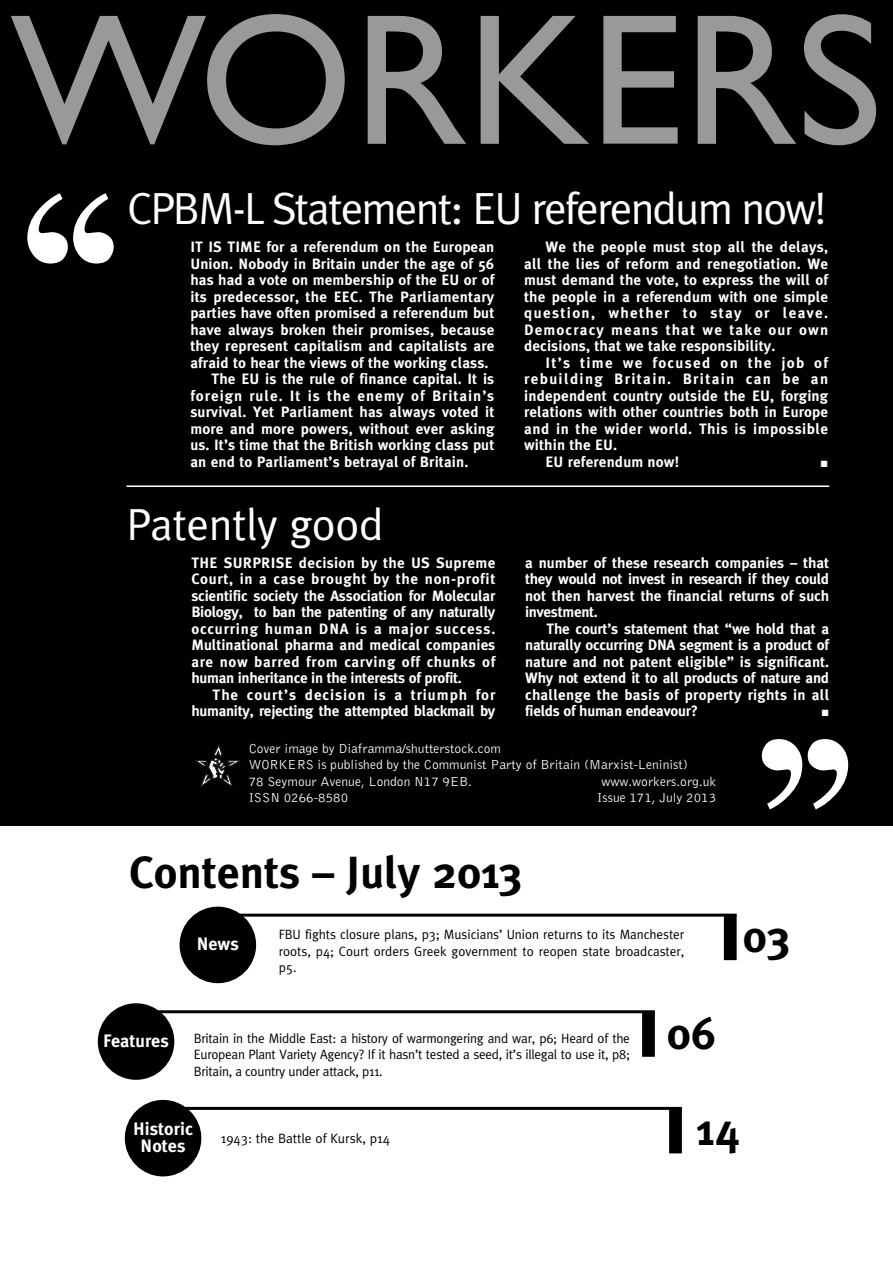
<style>
.page{position:relative;width:893px;height:1263px;background:#fff}
.page>*{position:absolute;margin:0;border:0;box-sizing:border-box;transform-origin:0 0}
.t1{font:288px "Times";color:#fff}
.t2{font:187.5px "Gill Sans";color:#999}
.t3{font:45px "Meta Plus";letter-spacing:-.045em;color:#fff}
.t4{font:700 45px "Meta Plus";color:#000}
.t5{font:45px "Meta Plus";letter-spacing:-.01em;color:#fff}
.t6{font:700 18px/16.5px "Meta Plus";color:#fff;text-align:center}
.t7{font:700 15px/16.5px "Meta Plus";letter-spacing:.01em;color:#fff;text-align:justify}
.t8{font:700 15px/16.5px "Meta Plus";letter-spacing:-.02em;color:#fff;text-align:right}
.t9{font:700 15px "Meta Plus";letter-spacing:.09em;color:#fff}
.t10{font:700 15px "Meta Plus";letter-spacing:.065em;color:#fff}
.t11{font:700 15px "Meta Plus";letter-spacing:.035em;color:#fff}
.t12{font:13.5px/16.5px "Meta Plus";letter-spacing:-.005em;color:#000;text-align:justify}
.t13{font:300 13.5px/16.5px "Bell Gothic";color:#fff}
.t14{font:700 13.5px "Times New Roman";color:#fff}
</style>
<div class="page">
<div style="left:0;top:0;width:893px;height:826px;background:#000"></div>
<div style="left:180px;top:907px;width:76px;height:76px;background:#000;border-radius:50%"></div>
<hr style="left:235px;top:914px;width:502px;height:3px;background:#000">
<div style="left:724px;top:915px;width:13px;height:45px;background:#000"></div>
<div style="left:98px;top:1003px;width:76px;height:77px;background:#000;border-radius:50%"></div>
<hr style="left:153px;top:1010px;width:502px;height:3px;background:#000">
<div style="left:642px;top:1012px;width:13px;height:45px;background:#000"></div>
<div style="left:125px;top:1100px;width:76px;height:76px;background:#000;border-radius:50%"></div>
<hr style="left:180px;top:1107px;width:502px;height:3px;background:#000">
<div style="left:669px;top:1108px;width:13px;height:45px;background:#000"></div>
<svg style="left:196px;top:745px;width:44px;height:41px"></svg>
<hr style="left:126px;top:485px;width:703px;height:2px;background:#fff">
<h2 class="t2" style="left:11px;top:-28px;width:873px">WORKERS</h2>
<h1 class="t1" style="left:1px;top:171px;width:143px">‘‘</h1>
<h3 class="t3" style="left:128px;top:193px;width:700px">CPBM-L Statement: EU referendum now!</h3>
<p class="t7" style="left:190px;top:240px;width:306px">IT IS TIME for a referendum on the European</p>
<p class="t7" style="left:190px;top:257px;width:306px">Union. Nobody in Britain under the age of 56</p>
<p class="t7" style="left:190px;top:273px;width:306px">has had a vote on membership of the EU or of</p>
<p class="t7" style="left:190px;top:290px;width:306px">its predecessor, the EEC. The Parliamentary</p>
<p class="t7" style="left:190px;top:306px;width:306px">parties have often promised a referendum but</p>
<p class="t7" style="left:190px;top:323px;width:306px">have always broken their promises, because</p>
<p class="t7" style="left:190px;top:339px;width:306px">they represent capitalism and capitalists are</p>
<p class="t7" style="left:190px;top:356px;width:300px">afraid to hear the views of the working class.</p>
<p class="t7" style="left:212px;top:372px;width:284px">The EU is the rule of finance capital. It is</p>
<p class="t10" style="left:190px;top:390px;width:306px">foreign rule. It is the enemy of Britain’s</p>
<p class="t7" style="left:190px;top:405px;width:306px">survival. Yet Parliament has always voted it</p>
<p class="t7" style="left:190px;top:422px;width:306px">more and more powers, without ever asking</p>
<p class="t7" style="left:190px;top:438px;width:306px">us. It’s time that the British working class put</p>
<p class="t7" style="left:190px;top:455px;width:279px">an end to Parliament’s betrayal of Britain.</p>
<h3 class="t5" style="left:127px;top:509px;width:259px">Patently good</h3>
<p class="t7" style="left:191px;top:556px;width:306px">THE SURPRISE decision by the US Supreme Court, in a case brought by the non-profit scientific society the Association for Molecular Biology, to ban the patenting of any naturally occurring human DNA is a major success.<br>Multinational pharma and medical companies are now barred from carving off chunks of human inheritance in the interests of profit.</p>
<p class="t8" style="left:191px;top:688px;width:306px">The court’s decision is a triumph for humanity, rejecting the attempted blackmail by</p>
<p class="t7" style="left:524px;top:240px;width:306px;text-indent:21px">We the people must stop all the delays, all the lies of reform and renegotiation. We must demand the vote, to express the will of the people in a referendum with one simple question, whether to stay or leave.<br>Democracy means that we take our own decisions, that we take responsibility.</p>
<p class="t9" style="left:545px;top:357px;width:284px">It’s time we focused on the job of</p>
<p class="t9" style="left:524px;top:374px;width:306px">rebuilding Britain. Britain can be an</p>
<p class="t7" style="left:524px;top:389px;width:306px">independent country outside the EU, forging</p>
<p class="t7" style="left:524px;top:405px;width:306px">relations with other countries both in Europe</p>
<p class="t11" style="left:524px;top:423px;width:306px">and in the wider world. This is impossible</p>
<p class="t7" style="left:524px;top:438px;width:95px">within the EU.</p>
<p class="t7" style="left:545px;top:455px;width:135px">EU referendum now!</p>
<p class="t14" style="left:820px;top:454px;width:10px">■</p>
<p class="t7" style="left:525px;top:556px;width:306px">a number of these research companies – that they would not invest in research if they could not then harvest the financial returns of such investment.</p>
<p class="t7" style="left:525px;top:622px;width:306px;text-indent:21px">The court’s statement that “we hold that a naturally occurring DNA segment is a product of nature and not patent eligible” is significant.<br>Why not extend it to all products of nature and challenge the basis of property rights in all fields of human endeavour?</p>
<p class="t14" style="left:821px;top:704px;width:10px">■</p>
<p class="t13" style="left:249px;top:741px;width:441px">Cover image by Diaframma/shutterstock.com<br>WORKERS is published by the Communist Party of Britain (Marxist-Leninist)<br>78 Seymour Avenue, London N17 9EB.</p>
<p class="t13" style="left:602px;top:774px;width:116px">www.workers.org.uk</p>
<p class="t13" style="left:249px;top:790px;width:101px">ISSN 0266-8580</p>
<p class="t13" style="left:597px;top:790px;width:121px">Issue 171, July 2013</p>
<h1 class="t1" style="left:735px;top:718px;width:143px">’’</h1>
<h3 class="t4" style="left:129px;top:856px;width:395px">Contents – July 2013</h3>
<p class="t12" style="left:279px;top:927px;width:407px">FBU fights closure plans, p3; Musicians’ Union returns to its Manchester roots, p4; Court orders Greek government to reopen state broadcaster, p5.</p>
<p class="t6" style="left:197px;top:937px;width:44px">News</p>
<h3 class="t4" style="left:742px;top:921px;width:50px">03</h3>
<p class="t6" style="left:103px;top:1034px;width:67px">Features</p>
<p class="t12" style="left:194px;top:1031px;width:438px">Britain in the Middle East: a history of warmongering and war, p6; Heard of the European Plant Variety Agency? If it hasn’t tested a seed, it’s illegal to use it, p8; Britain, a country under attack, p11.</p>
<h3 class="t4" style="left:666px;top:1017px;width:51px">06</h3>
<p class="t6" style="left:133px;top:1122px;width:61px">Historic<br>Notes</p>
<p class="t12" style="left:221px;top:1131px;width:171px">1943: the Battle of Kursk, p14</p>
<h3 class="t4" style="left:697px;top:1114px;width:45px">14</h3>
</div>
